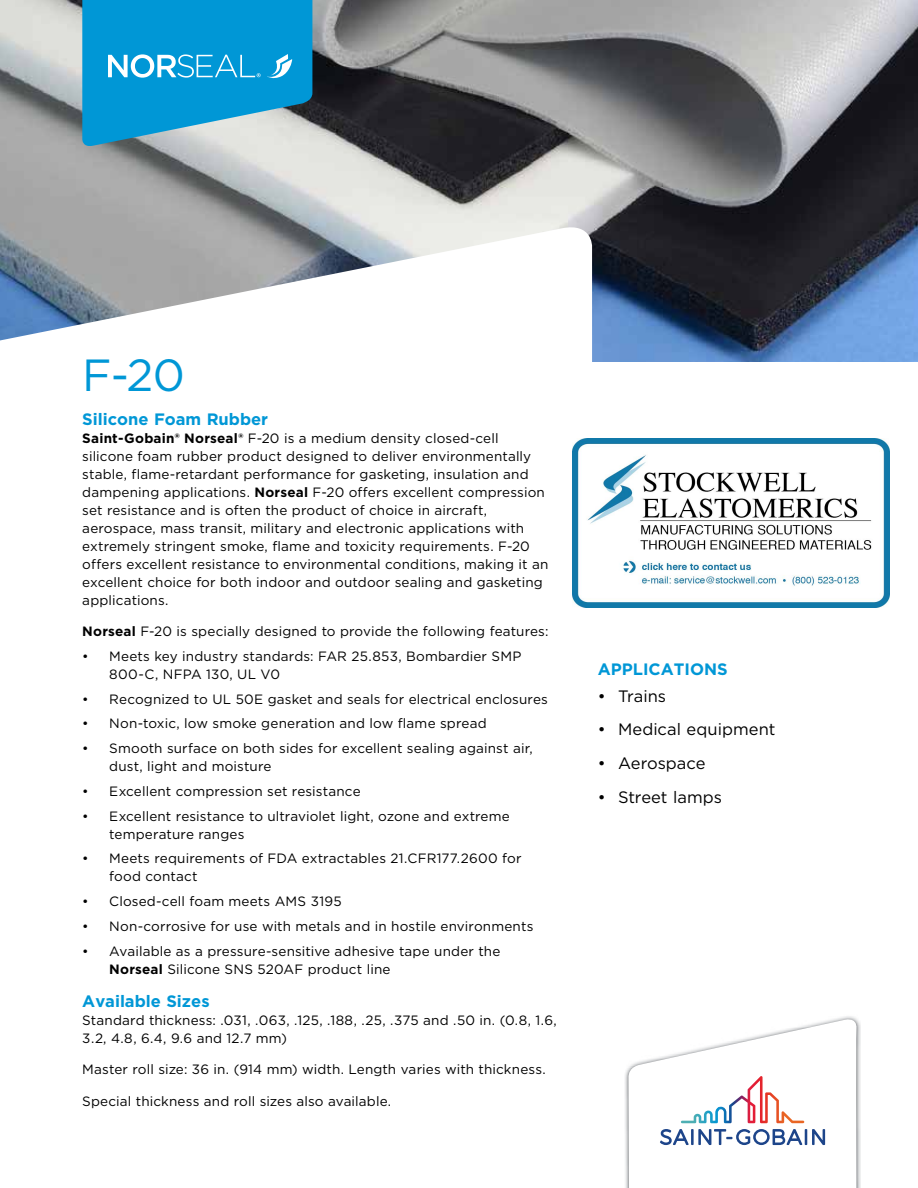
<style>
.page{position:relative;width:918px;height:1188px;background:#fff}
.page>*{position:absolute;margin:0;border:0;box-sizing:border-box;transform-origin:0 0}
.t1{font:45px "Gotham";color:#0097d6}
.t2{font:16.5px "Gotham";color:#000}
.t3{font:700 16.5px "Gotham";color:#0097d6}
.t4{font:13.5px/18px "Gotham";letter-spacing:.01em;color:#000}
.s1{font-weight:700}
</style>
<div class="page">
<img style="left:625px;top:1019px;width:236px;height:169px">
<svg style="left:628px;top:1016px;width:229px;height:172px"></svg>
<img style="left:0;top:0;width:918px;height:362px">
<svg style="left:0;top:222px;width:592px;height:379px"></svg>
<svg style="left:82px;top:0;width:230px;height:148px;background:#28a2d4"></svg>
<img style="left:573px;top:438px;width:316px;height:170px">
<h1 class="t1" style="left:82px;top:347px;width:104px">F-20</h1>
<p class="t3" style="left:82px;top:408px;width:187px">Silicone Foam Rubber</p>
<p class="t4" style="left:82px;top:429px;width:468px"><span class="s1">Saint-Gobain® Norseal®</span> F-20 is a medium density closed-cell silicone foam rubber product designed to deliver environmentally stable, flame-retardant performance for gasketing, insulation and dampening applications. <span class="s1">Norseal</span> F-20 offers excellent compression set resistance and is often the product of choice in aircraft, aerospace, mass transit, military and electronic applications with extremely stringent smoke, flame and toxicity requirements. F-20 offers excellent resistance to environmental conditions, making it an excellent choice for both indoor and outdoor sealing and gasketing applications.</p>
<p class="t4" style="left:82px;top:622px;width:468px"><span class="s1">Norseal</span> F-20 is specially designed to provide the following features:</p>
<p class="t4" style="left:109px;top:647px;width:414px;text-indent:-27px">• Meets key industry standards: FAR 25.853, Bombardier SMP<br>800-C, NFPA 130, UL V0</p>
<p class="t4" style="left:82px;top:689px;width:467px">• Recognized to UL 50E gasket and seals for electrical enclosures</p>
<p class="t4" style="left:82px;top:714px;width:406px">• Non-toxic, low smoke generation and low flame spread</p>
<p class="t4" style="left:109px;top:739px;width:425px;text-indent:-27px">• Smooth surface on both sides for excellent sealing against air, dust, light and moisture</p>
<p class="t4" style="left:82px;top:782px;width:280px">• Excellent compression set resistance</p>
<p class="t4" style="left:109px;top:806px;width:402px;text-indent:-27px">• Excellent resistance to ultraviolet light, ozone and extreme temperature ranges</p>
<p class="t4" style="left:109px;top:849px;width:414px;text-indent:-27px">• Meets requirements of FDA extractables 21.CFR177.2600 for food contact</p>
<p class="t4" style="left:82px;top:892px;width:261px">• Closed-cell foam meets AMS 3195</p>
<p class="t4" style="left:82px;top:917px;width:453px">• Non-corrosive for use with metals and in hostile environments</p>
<p class="t4" style="left:109px;top:941px;width:393px;text-indent:-27px">• Available as a pressure-sensitive adhesive tape under the<br><span class="s1">Norseal</span> Silicone SNS 520AF product line</p>
<p class="t3" style="left:82px;top:990px;width:129px">Available Sizes</p>
<p class="t4" style="left:82px;top:1011px;width:476px">Standard thickness: .031, .063, .125, .188, .25, .375 and .50 in. (0.8, 1.6,<br>3.2, 4.8, 6.4, 9.6 and 12.7 mm)</p>
<p class="t4" style="left:82px;top:1060px;width:465px">Master roll size: 36 in. (914 mm) width. Length varies with thickness.</p>
<p class="t4" style="left:82px;top:1092px;width:310px">Special thickness and roll sizes also available.</p>
<p class="t3" style="left:598px;top:658px;width:131px">APPLICATIONS</p>
<p class="t2" style="left:598px;top:685px;width:70px">• Trains</p>
<p class="t2" style="left:598px;top:719px;width:179px">• Medical equipment</p>
<p class="t2" style="left:598px;top:753px;width:109px">• Aerospace</p>
<p class="t2" style="left:598px;top:787px;width:126px">• Street lamps</p>
</div>
